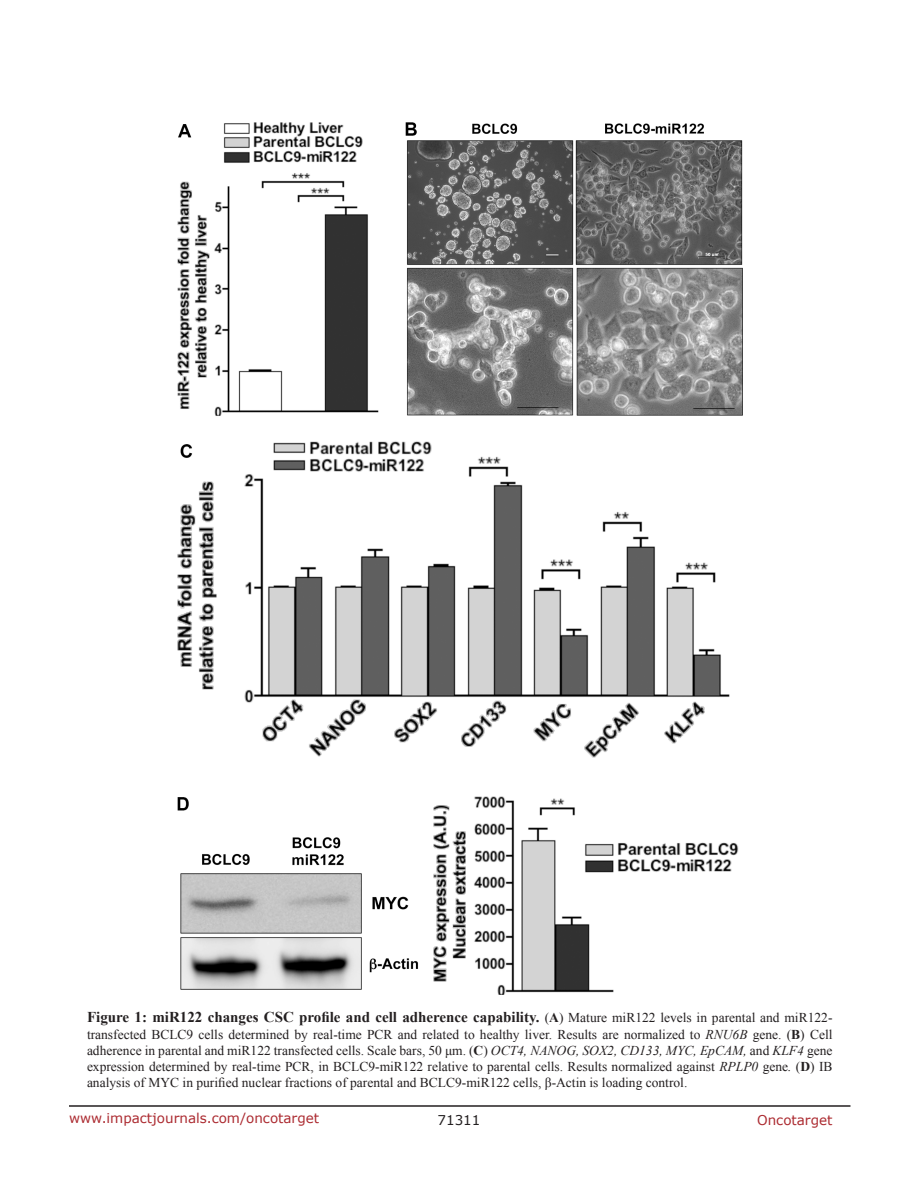
<style>
.page{position:relative;width:918px;height:1188px;background:#fff}
.page>*{position:absolute;margin:0;border:0;box-sizing:border-box;transform-origin:0 0}
.FigureText{font:700 15px "Times New Roman";color:#231f20}
.FigureText-2{font:13.5px/16.2px "Times New Roman";color:#231f20;text-align:justify}
.t1{font:13.5px "Verdana";color:#ac2b31}
.t2{font:13.5px "Verdana";color:#231f20}
.s1{font-weight:400;font-size:13.5px}
.s2{font-size:13.5px}
.s3{font-style:italic}
.s4{font-weight:700}
</style>
<div class="page">
<hr style="left:69px;top:1105px;width:781px;height:2px;background:#231f20">
<img style="left:177px;top:122px;width:565px;height:872px">
<p class="FigureText" style="left:87px;top:1007px;width:747px">Figure 1: miR122 changes CSC profile and cell adherence capability. <span class="s1">(</span><span class="s2">A</span><span class="s1">) Mature miR122 levels in parental and miR122-</span></p>
<p class="FigureText-2" style="left:87px;top:1026px;width:747px">transfected BCLC9 cells determined by real-time PCR and related to healthy liver. Results are normalized to <span class="s3">RNU6B</span> gene. (<span class="s4">B</span>) Cell adherence in parental and miR122 transfected cells. Scale bars, 50 μm. (<span class="s4">C</span>) <span class="s3">OCT4, NANOG, SOX2, CD133, MYC, EpCAM,</span> and <span class="s3">KLF4</span> gene expression determined by real-time PCR, in BCLC9-miR122 relative to parental cells. Results normalized against <span class="s3">RPLP0</span> gene<span class="s3">.</span> (<span class="s4">D</span>) IB analysis of MYC in purified nuclear fractions of parental and BCLC9-miR122 cells, β-Actin is loading control.</p>
<p class="t1" style="left:69px;top:1109px;width:252px">www.impactjournals.com/oncotarget</p>
<p class="t2" style="left:438px;top:1111px;width:44px">71311</p>
<p class="t1" style="left:757px;top:1111px;width:77px">Oncotarget</p>
</div>
